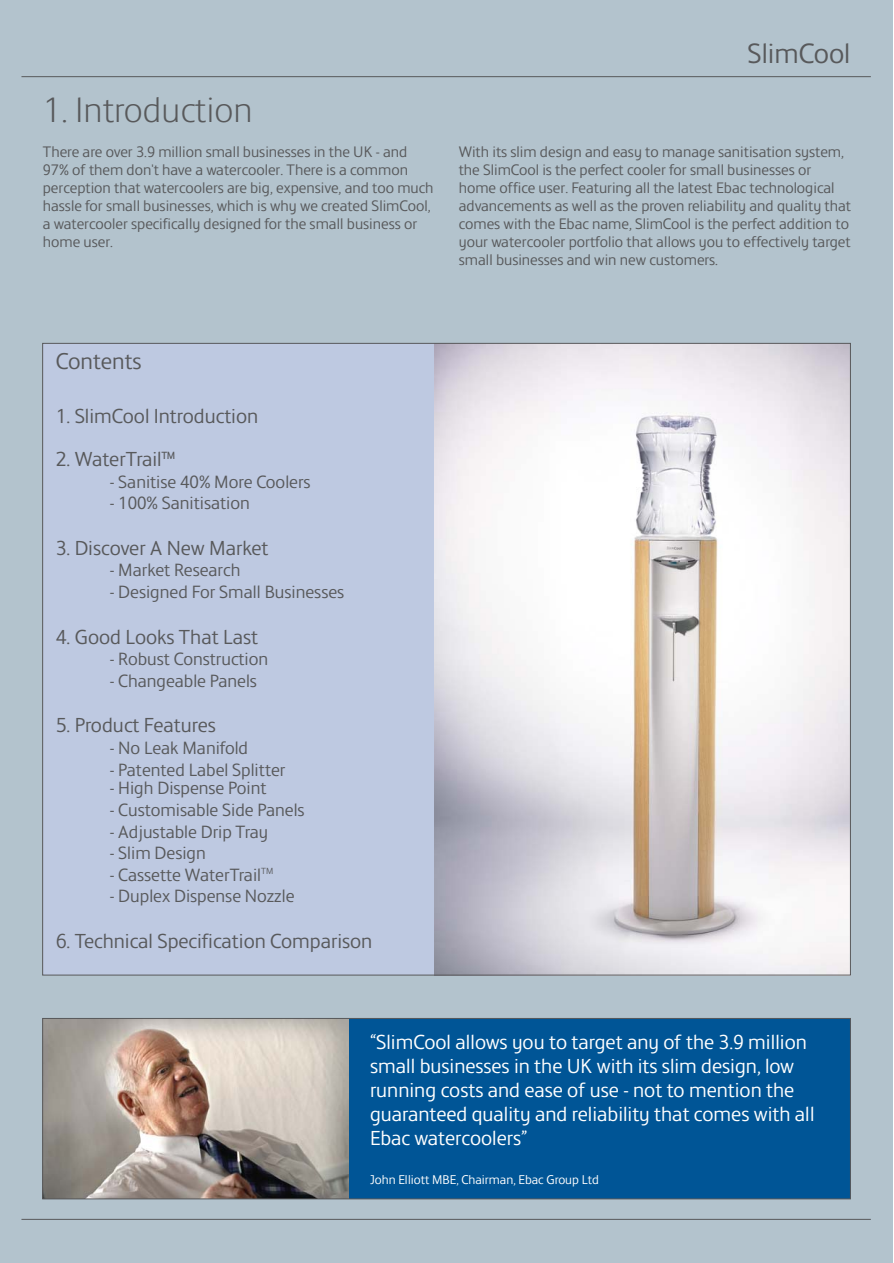
<style>
.page{position:relative;width:894px;height:1263px;background:#fff}
.page>*{position:absolute;margin:0;border:0;box-sizing:border-box;transform-origin:0 0}
.t1{font:300 42px "Post Office Sans";color:#58595b}
.t2{font:33px "Post Office Sans";color:#58595b}
.t3{font:27px "Post Office Sans";color:#58595b}
.t4{font:24px/24px "Post Office Sans";color:#fff}
.t5{font:24px "Post Office Sans";color:#58595b}
.t6{font:21px "Post Office Sans";color:#58595b}
.t7{font:18px/18px "Post Office Sans";color:#58595b}
.t8{font:15px "Post Office Sans";color:#fff}
</style>
<div class="page">
<div style="left:0;top:0;width:893px;height:1263px;background:#b3c3cd"></div>
<hr style="left:21px;top:76px;width:850px;height:1px;background:#58595b">
<hr style="left:21px;top:1219px;width:850px;height:1px;background:#58595b">
<div style="left:43px;top:343px;width:807px;height:632px;background:#bec9e1"></div>
<img style="left:435px;top:345px;width:414px;height:628px">
<div style="left:43px;top:1018px;width:807px;height:181px;background:#005596"></div>
<img style="left:44px;top:1020px;width:304px;height:177px">
<div style="left:42px;top:1018px;width:809px;height:181px;border:1px solid #58595b"></div>
<p class="t1" style="left:43px;top:83px;width:211px">1. Introduction</p>
<p class="t7" style="left:43px;top:144px;width:392px">There are over 3.9 million small businesses in the UK - and 97% of them don't have a watercooler. There is a common perception that watercoolers are big, expensive, and too much hassle for small businesses, which is why we created SlimCool, a watercooler specifically designed for the small business or home user.</p>
<p class="t2" style="left:748px;top:44px;width:104px">SlimCool</p>
<p class="t7" style="left:459px;top:144px;width:394px">With its slim design and easy to manage sanitisation system, the SlimCool is the perfect cooler for small businesses or home office user. Featuring all the latest Ebac technological advancements as well as the proven reliability and quality that comes with the Ebac name, SlimCool is the perfect addition to your watercooler portfolio that allows you to effectively target small businesses and win new customers.</p>
<p class="t3" style="left:56px;top:352px;width:87px">Contents</p>
<p class="t5" style="left:56px;top:408px;width:204px">1. SlimCool Introduction</p>
<p class="t5" style="left:56px;top:451px;width:121px">2. WaterTrail™</p>
<p class="t6" style="left:110px;top:475px;width:202px">- Sanitise 40% More Coolers</p>
<p class="t6" style="left:110px;top:497px;width:142px">- 100% Sanitisation</p>
<p class="t5" style="left:56px;top:540px;width:214px">3. Discover A New Market</p>
<p class="t6" style="left:110px;top:564px;width:132px">- Market Research</p>
<p class="t6" style="left:110px;top:585px;width:236px">- Designed For Small Businesses</p>
<p class="t5" style="left:56px;top:629px;width:204px">4. Good Looks That Last</p>
<p class="t6" style="left:110px;top:653px;width:160px">- Robust Construction</p>
<p class="t6" style="left:110px;top:674px;width:149px">- Changeable Panels</p>
<p class="t5" style="left:56px;top:718px;width:162px">5. Product Features</p>
<p class="t6" style="left:110px;top:741px;width:140px">- No Leak Manifold</p>
<p class="t6" style="left:110px;top:763px;width:177px">- Patented Label Splitter</p>
<p class="t6" style="left:110px;top:782px;width:158px">- High Dispense Point</p>
<p class="t6" style="left:110px;top:803px;width:196px">- Customisable Side Panels</p>
<p class="t6" style="left:110px;top:825px;width:160px">- Adjustable Drip Tray</p>
<p class="t6" style="left:110px;top:847px;width:98px">- Slim Design</p>
<p class="t6" style="left:110px;top:868px;width:165px">- Cassette WaterTrail<sup>TM</sup></p>
<p class="t6" style="left:110px;top:890px;width:186px">- Duplex Dispense Nozzle</p>
<p class="t5" style="left:56px;top:934px;width:318px">6. Technical Specification Comparison</p>
<p class="t4" style="left:370px;top:1032px;width:446px">“SlimCool allows you to target any of the 3.9 million small businesses in the UK with its slim design, low running costs and ease of use - not to mention the guaranteed quality and reliability that comes with all Ebac watercoolers”</p>
<p class="t8" style="left:370px;top:1175px;width:230px">John Elliott MBE, Chairman, Ebac Group Ltd</p>
</div>
